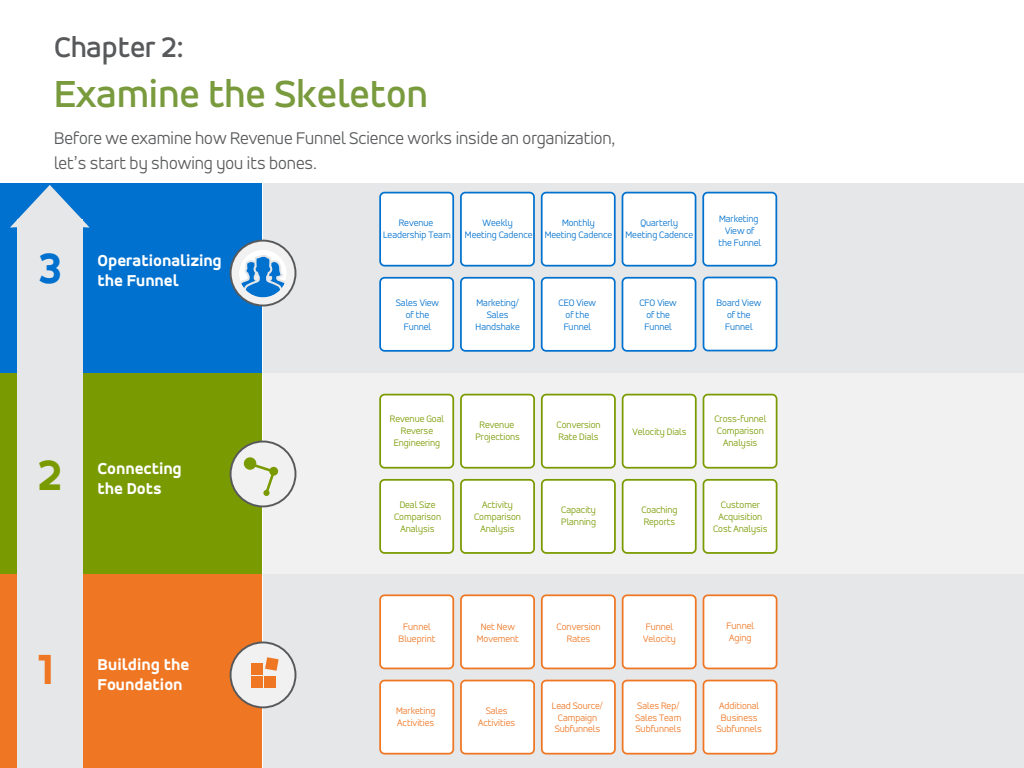
<style>
.page{position:relative;width:1024px;height:768px;background:#fff}
.page>*{position:absolute;margin:0;border:0;box-sizing:border-box;transform-origin:0 0}
.t1{font:800 44.8px "Accord Alt";color:#0071ce}
.t2{font:800 44.8px "Accord Alt";color:#799a00}
.t3{font:800 44.8px "Accord Alt";color:#ef7622}
.t4{font:500 40px "Accord Alt";color:#799a3d}
.t5{font:500 30px "Accord Alt";color:#58595b}
.t6{font:300 18px/25.6px "Accord Alt";color:#58595b}
.t7{font:800 16.7px/20px "Accord Alt";color:#fff}
.t8{font:300 9.9px/11.9px "Accord Alt";color:#799a00;text-align:center}
.t9{font:300 9.9px/11.9px "Accord Alt";color:#0071ce;text-align:center}
.t10{font:300 9.9px/11.9px "Accord Alt";color:#ef7622;text-align:center}
</style>
<div class="page">
<div style="left:0;top:183px;width:261px;height:191px;background:#0071ce"></div>
<div style="left:0;top:374px;width:261px;height:200px;background:#799a00"></div>
<div style="left:0;top:574px;width:261px;height:194px;background:#ef7622"></div>
<div style="left:17px;top:219px;width:65px;height:549px;background:#e6e7e8"></div>
<div style="left:263px;top:183px;width:761px;height:191px;background:#e6e7e8"></div>
<div style="left:263px;top:374px;width:761px;height:200px;background:#f1f1f2"></div>
<div style="left:263px;top:574px;width:761px;height:194px;background:#e6e7e8"></div>
<div style="left:231px;top:241px;width:64px;height:65px;background:#f1f1f2;border-radius:50%"></div>
<div style="left:230px;top:240px;width:66px;height:66px;border:2px solid #58595b;border-radius:50%"></div>
<div style="left:231px;top:642px;width:64px;height:65px;background:#f1f1f2;border-radius:50%"></div>
<div style="left:230px;top:641px;width:66px;height:67px;border:2px solid #58595b;border-radius:50%"></div>
<div style="left:231px;top:442px;width:64px;height:64px;background:#f1f1f2;border-radius:50%"></div>
<div style="left:230px;top:441px;width:66px;height:66px;border:2px solid #58595b;border-radius:50%"></div>
<svg style="left:244px;top:457px;width:12px;height:13px"></svg>
<svg style="left:245px;top:460px;width:32px;height:36px"></svg>
<div style="left:251px;top:663px;width:11px;height:11px;background:#ef7622"></div>
<svg style="left:265px;top:657px;width:14px;height:14px"></svg>
<div style="left:251px;top:676px;width:11px;height:12px;background:#ef7622"></div>
<div style="left:264px;top:676px;width:12px;height:12px;background:#ef7622"></div>
<svg style="left:10px;top:185px;width:80px;height:43px"></svg>
<svg style="left:239px;top:250px;width:48px;height:47px"></svg>
<svg style="left:379px;top:192px;width:75px;height:75px;background:#e9f2fa"></svg>
<svg style="left:460px;top:192px;width:75px;height:75px;background:#e8f2fa"></svg>
<svg style="left:541px;top:192px;width:75px;height:75px;background:#e9f2fa"></svg>
<svg style="left:622px;top:192px;width:74px;height:75px;background:#ebf3fb"></svg>
<svg style="left:702px;top:192px;width:75px;height:75px;background:#e9f2fa"></svg>
<svg style="left:379px;top:277px;width:75px;height:75px;background:#e8f2fa"></svg>
<svg style="left:460px;top:277px;width:75px;height:75px;background:#e8f2fa"></svg>
<svg style="left:541px;top:277px;width:75px;height:75px;background:#e8f2fa"></svg>
<svg style="left:622px;top:277px;width:74px;height:75px;background:#eaf3fa"></svg>
<svg style="left:703px;top:277px;width:74px;height:74px;background:#ecf4fb"></svg>
<svg style="left:379px;top:394px;width:75px;height:75px"></svg>
<svg style="left:460px;top:394px;width:75px;height:75px"></svg>
<svg style="left:541px;top:394px;width:75px;height:75px"></svg>
<svg style="left:622px;top:394px;width:75px;height:75px"></svg>
<svg style="left:703px;top:394px;width:74px;height:75px"></svg>
<svg style="left:379px;top:479px;width:75px;height:75px"></svg>
<svg style="left:460px;top:479px;width:75px;height:75px"></svg>
<svg style="left:541px;top:479px;width:75px;height:75px"></svg>
<svg style="left:622px;top:479px;width:75px;height:75px"></svg>
<svg style="left:703px;top:479px;width:74px;height:75px"></svg>
<svg style="left:379px;top:594px;width:75px;height:75px;background:#fdf3ec"></svg>
<svg style="left:460px;top:594px;width:75px;height:75px;background:#fdf3eb"></svg>
<svg style="left:541px;top:594px;width:75px;height:75px;background:#fdf3ec"></svg>
<svg style="left:622px;top:594px;width:75px;height:75px;background:#fdf3ec"></svg>
<svg style="left:703px;top:594px;width:74px;height:75px;background:#fdf4ee"></svg>
<svg style="left:379px;top:680px;width:75px;height:75px;background:#fdf3ec"></svg>
<svg style="left:460px;top:680px;width:75px;height:75px;background:#fdf3ec"></svg>
<svg style="left:541px;top:680px;width:75px;height:75px;background:#fdf3ec"></svg>
<svg style="left:622px;top:680px;width:75px;height:75px;background:#fdf3ec"></svg>
<svg style="left:703px;top:680px;width:74px;height:75px;background:#fdf4ee"></svg>
<h3 class="t5" style="left:54px;top:29px;width:131px">Chapter 2:</h3>
<h2 class="t4" style="left:54px;top:70px;width:375px">Examine the Skeleton</h2>
<h3 class="t6" style="left:54px;top:125px;width:563px">Before we examine how Revenue Funnel Science works inside an organization, let’s start by showing you its bones.</h3>
<p class="t9" style="left:383px;top:217px;width:69px">Revenue<br>Leadership Team</p>
<p class="t9" style="left:465px;top:217px;width:69px">Weekly<br>Meeting Cadence</p>
<p class="t9" style="left:545px;top:217px;width:69px">Monthly<br>Meeting Cadence</p>
<p class="t9" style="left:626px;top:217px;width:69px">Quarterly<br>Meeting Cadence</p>
<p class="t9" style="left:718px;top:212px;width:44px">Marketing<br>View of the Funnel</p>
<h1 class="t1" style="left:38px;top:242px;width:25px">3</h1>
<h3 class="t7" style="left:98px;top:251px;width:126px">Operationalizing</h3>
<h3 class="t7" style="left:98px;top:271px;width:83px">the Funnel</h3>
<p class="t9" style="left:476px;top:297px;width:46px">Marketing/<br>Sales<br>Handshake</p>
<p class="t9" style="left:639px;top:297px;width:39px">CFO View of the<br>Funnel</p>
<p class="t9" style="left:396px;top:297px;width:45px">Sales View of the<br>Funnel</p>
<p class="t9" style="left:559px;top:297px;width:39px">CEO View of the<br>Funnel</p>
<p class="t9" style="left:716px;top:297px;width:46px">Board View of the<br>Funnel</p>
<p class="t8" style="left:390px;top:413px;width:56px">Revenue Goal<br>Reverse<br>Engineering</p>
<p class="t8" style="left:476px;top:419px;width:46px">Revenue<br>Projections</p>
<p class="t8" style="left:557px;top:419px;width:46px;text-align:left">Conversion<br>Rate Dials</p>
<p class="t8" style="left:633px;top:426px;width:55px">Velocity Dials</p>
<p class="t8" style="left:714px;top:413px;width:53px">Cross-funnel<br>Comparison<br>Analysis</p>
<h1 class="t2" style="left:38px;top:450px;width:25px">2</h1>
<h3 class="t7" style="left:98px;top:459px;width:86px">Connecting the Dots</h3>
<p class="t8" style="left:394px;top:499px;width:48px">Deal Size<br>Comparison<br>Analysis</p>
<p class="t8" style="left:474px;top:499px;width:48px">Activity<br>Comparison<br>Analysis</p>
<p class="t8" style="left:561px;top:504px;width:36px;text-align:left">Capacity<br>Planning</p>
<p class="t8" style="left:641px;top:504px;width:38px;text-align:left">Coaching<br>Reports</p>
<p class="t8" style="left:713px;top:499px;width:56px">Customer<br>Acquisition<br>Cost Analysis</p>
<p class="t10" style="left:399px;top:621px;width:38px">Funnel<br>Blueprint</p>
<p class="t10" style="left:477px;top:621px;width:44px">Net New<br>Movement</p>
<p class="t10" style="left:557px;top:621px;width:46px">Conversion<br>Rates</p>
<p class="t10" style="left:643px;top:621px;width:34px;text-align:left">Funnel<br>Velocity</p>
<p class="t10" style="left:727px;top:620px;width:29px;text-align:left">Funnel<br>Aging</p>
<h1 class="t3" style="left:38px;top:644px;width:17px">1</h1>
<h3 class="t7" style="left:98px;top:654px;width:93px">Building the<br>Foundation</h3>
<p class="t10" style="left:396px;top:705px;width:41px;text-align:left">Marketing<br>Activities</p>
<p class="t10" style="left:478px;top:705px;width:39px">Sales<br>Activities</p>
<p class="t10" style="left:552px;top:699px;width:52px">Lead Source/<br>Campaign<br>Subfunnels</p>
<p class="t10" style="left:635px;top:699px;width:48px;text-align:left">Sales Rep/<br>Sales Team<br>Subfunnels</p>
<p class="t10" style="left:716px;top:699px;width:47px">Additional<br>Business<br>Subfunnels</p>
</div>
